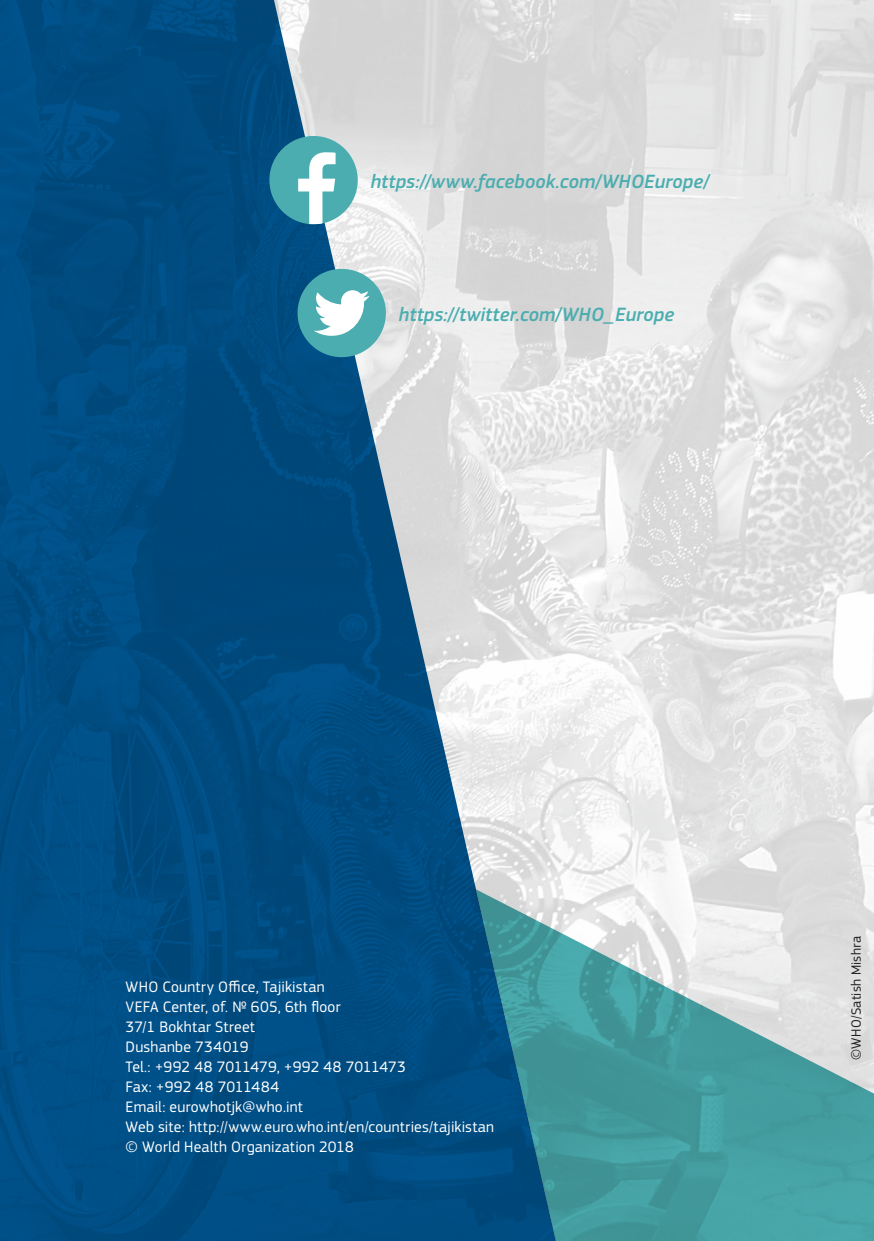
<style>
.page{position:relative;width:874px;height:1241px;background:#fff}
.page>*{position:absolute;margin:0;border:0;box-sizing:border-box;transform-origin:0 0}
.SOCIAL_MEDIA{font:italic 500 19.95px "EC Square Sans Pro";letter-spacing:.005em;color:#4badaf}
.CONTACT_DEATILS{font:15.75px "EC Square Sans Pro";letter-spacing:.015em;color:#fff}
.Photo_credits{font:14px "EC Square Sans Pro";letter-spacing:.015em;color:#231f20}
</style>
<div class="page">
<img style="left:0;top:0;width:873px;height:1240px">
<div style="left:269px;top:136px;width:88px;height:88px;background:#4badaf;border-radius:50%"></div>
<svg style="left:298px;top:152px;width:37px;height:72px"></svg>
<div style="left:297px;top:269px;width:89px;height:88px;background:#4badaf;border-radius:50%"></div>
<svg style="left:314px;top:290px;width:55px;height:46px"></svg>
<p class="SOCIAL_MEDIA" style="left:370px;top:169px;width:340px">https://www.facebook.com/WHOEurope/</p>
<p class="SOCIAL_MEDIA" style="left:399px;top:302px;width:277px">https://twitter.com/WHO_Europe</p>
<p class="CONTACT_DEATILS" style="left:125px;top:977px;width:200px">WHO Country Office, Tajikistan</p>
<p class="CONTACT_DEATILS" style="left:125px;top:997px;width:216px">VEFA Center, of. № 605, 6th floor</p>
<p class="CONTACT_DEATILS" style="left:125px;top:1017px;width:131px">37/1 Bokhtar Street</p>
<p class="CONTACT_DEATILS" style="left:125px;top:1037px;width:124px">Dushanbe 734019</p>
<p class="CONTACT_DEATILS" style="left:125px;top:1057px;width:282px">Tel.: +992 48 7011479, +992 48 7011473</p>
<p class="CONTACT_DEATILS" style="left:125px;top:1077px;width:155px">Fax: +992 48 7011484</p>
<p class="CONTACT_DEATILS" style="left:125px;top:1097px;width:179px">Email: eurowhotjk@who.int</p>
<p class="CONTACT_DEATILS" style="left:125px;top:1117px;width:370px">Web site: http://www.euro.who.int/en/countries/tajikistan</p>
<p class="CONTACT_DEATILS" style="left:125px;top:1137px;width:229px">© World Health Organization 2018</p>
<p class="Photo_credits" style="left:847px;top:1059px;width:125px;rotate:-90deg">©WHO/Satish Mishra</p>
</div>
